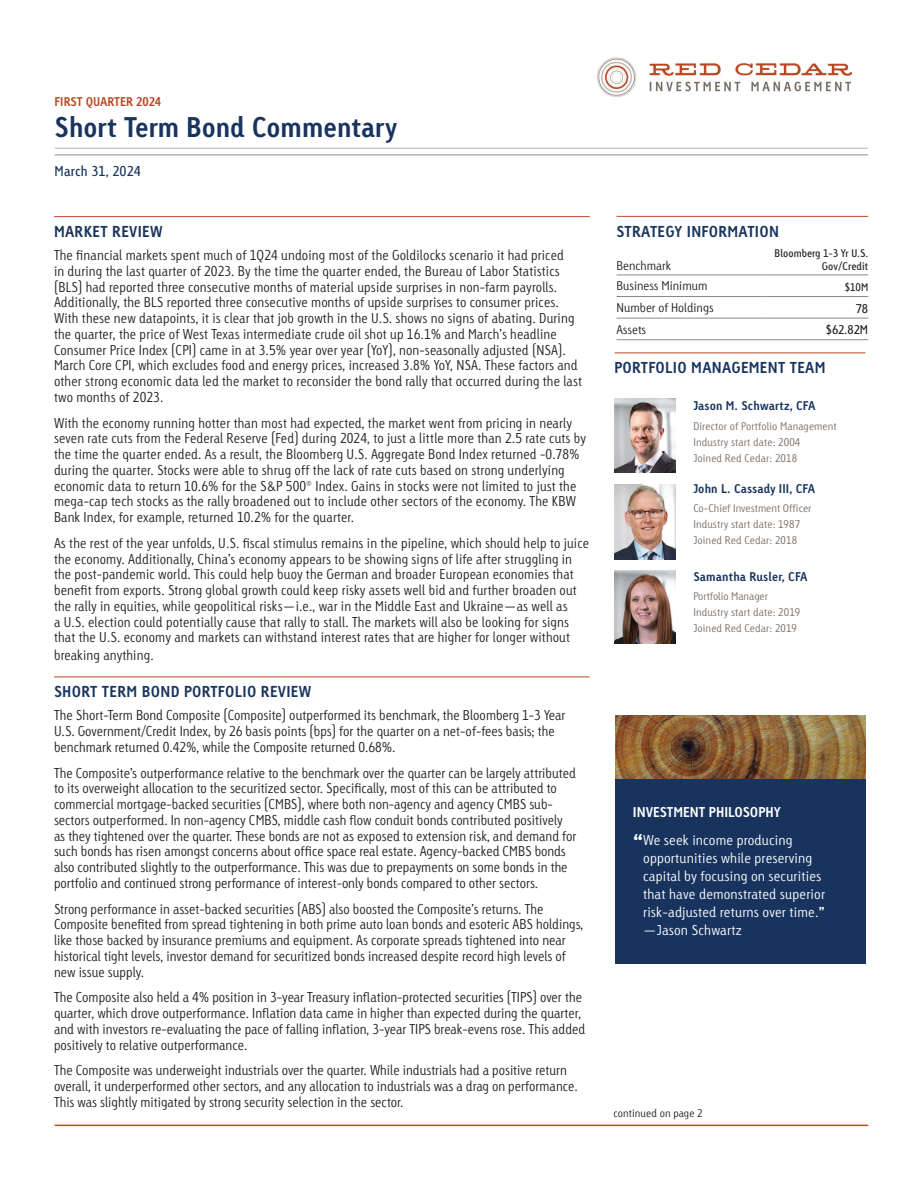
<style>
.page{position:relative;width:918px;height:1188px;background:#fff}
.page>*{position:absolute;margin:0;border:0;box-sizing:border-box;transform-origin:0 0}
.t1{font:700 27px "Tetria LT Pro";color:#18345e}
.t2{font:700 15px "Tetria LT Pro";letter-spacing:.02em;color:#18345e}
.t3{font:300 13.5px/15.8px "Tetria LT Pro";color:#231f20;scale:.95 1}
.t4{font:300 13.5px/18px "Tetria LT Pro";letter-spacing:.01em;color:#fff}
.t5{font:13.5px "Tetria LT Pro";letter-spacing:.01em;color:#18345e}
.t6{font:700 12px "Tetria LT Pro";letter-spacing:.01em;color:#18345e}
.t7{font:300 12px "Tetria LT Pro";color:#231f20}
.t8{font:700 12px "Tetria LT Pro";color:#ba4925}
.t9{font:12px "Tetria LT Pro";letter-spacing:-.005em;color:#231f20}
.t10{font:300 10.5px/16px "Tetria LT Pro";letter-spacing:.01em;color:#796d65}
.t11{font:10.5px/12.6px "Tetria LT Pro";color:#231f20;text-align:right}
.t12{font:300 10.5px "Tetria LT Pro";letter-spacing:.01em;color:#231f20}
.s1{font-weight:700}
.s2{font-weight:700;font-size:22.5px}
</style>
<div class="page">
<hr style="left:54px;top:216px;width:536px;height:1px;background:#ba4925">
<hr style="left:54px;top:677px;width:536px;height:1px;background:#ba4925">
<hr style="left:617px;top:216px;width:143px;height:1px;background:#ba4925">
<hr style="left:760px;top:216px;width:108px;height:1px;background:#ba4925">
<hr style="left:617px;top:275px;width:143px;height:1px;background:#908884">
<hr style="left:760px;top:275px;width:108px;height:1px;background:#908884">
<hr style="left:617px;top:296px;width:143px;height:1px;background:#908884">
<hr style="left:760px;top:296px;width:108px;height:1px;background:#908884">
<hr style="left:617px;top:318px;width:143px;height:1px;background:#908884">
<hr style="left:760px;top:318px;width:108px;height:1px;background:#908884">
<hr style="left:617px;top:339px;width:143px;height:1px;background:#908884">
<hr style="left:760px;top:339px;width:108px;height:1px;background:#908884">
<hr style="left:55px;top:154px;width:813px;height:2px;background:#908884">
<hr style="left:55px;top:148px;width:813px;height:1px;background:#908884">
<img style="left:615px;top:715px;width:251px;height:65px">
<div style="left:615px;top:780px;width:251px;height:184px;background:#18345e"></div>
<hr style="left:615px;top:353px;width:251px;height:1px;background:#ba4925">
<img style="left:615px;top:398px;width:60px;height:74px">
<img style="left:615px;top:570px;width:60px;height:74px">
<img style="left:615px;top:484px;width:60px;height:75px">
<hr style="left:55px;top:1125px;width:813px;height:1px;background:#ba4925">
<img style="left:598px;top:58px;width:253px;height:39px">
<p class="t8" style="left:55px;top:93px;width:108px">FIRST QUARTER 2024</p>
<h1 class="t1" style="left:55px;top:109px;width:344px">Short Term Bond Commentary</h1>
<p class="t5" style="left:55px;top:163px;width:88px">March 31, 2024</p>
<p class="t2" style="left:54px;top:221px;width:110px">MARKET REVIEW</p>
<p class="t3" style="left:54px;top:247px;width:557px">The financial markets spent much of 1Q24 undoing most of the Goldilocks scenario it had priced<br>in during the last quarter of 2023. By the time the quarter ended, the Bureau of Labor Statistics (BLS) had reported three consecutive months of material upside surprises in non-farm payrolls.<br>Additionally, the BLS reported three consecutive months of upside surprises to consumer prices.<br>With these new datapoints, it is clear that job growth in the U.S. shows no signs of abating. During the quarter, the price of West Texas intermediate crude oil shot up 16.1% and March’s headline Consumer Price Index (CPI) came in at 3.5% year over year (YoY), non-seasonally adjusted (NSA).<br>March Core CPI, which excludes food and energy prices, increased 3.8% YoY, NSA. These factors and other strong economic data led the market to reconsider the bond rally that occurred during the last two months of 2023.</p>
<p class="t3" style="left:54px;top:415px;width:562px">With the economy running hotter than most had expected, the market went from pricing in nearly seven rate cuts from the Federal Reserve (Fed) during 2024, to just a little more than 2.5 rate cuts by the time the quarter ended. As a result, the Bloomberg U.S. Aggregate Bond Index returned -0.78% during the quarter. Stocks were able to shrug off the lack of rate cuts based on strong underlying economic data to return 10.6% for the S&amp;P 500® Index. Gains in stocks were not limited to just the mega-cap tech stocks as the rally broadened out to include other sectors of the economy. The KBW Bank Index, for example, returned 10.2% for the quarter.</p>
<p class="t3" style="left:54px;top:535px;width:565px">As the rest of the year unfolds, U.S. fiscal stimulus remains in the pipeline, which should help to juice the economy. Additionally, China’s economy appears to be showing signs of life after struggling in the post-pandemic world. This could help buoy the German and broader European economies that benefit from exports. Strong global growth could keep risky assets well bid and further broaden out the rally in equities, while geopolitical risks—i.e., war in the Middle East and Ukraine—as well as<br>a U.S. election could potentially cause that rally to stall. The markets will also be looking for signs that the U.S. economy and markets can withstand interest rates that are higher for longer without</p>
<p class="t3" style="left:54px;top:647px;width:106px">breaking anything.</p>
<p class="t2" style="left:54px;top:682px;width:259px">SHORT TERM BOND PORTFOLIO REVIEW</p>
<p class="t3" style="left:54px;top:708px;width:540px">The Short-Term Bond Composite (Composite) outperformed its benchmark, the Bloomberg 1-3 Year<br>U.S. Government/Credit Index, by 26 basis points (bps) for the quarter on a net-of-fees basis; the benchmark returned 0.42%, while the Composite returned 0.68%.</p>
<p class="t3" style="left:54px;top:765px;width:552px">The Composite’s outperformance relative to the benchmark over the quarter can be largely attributed to its overweight allocation to the securitized sector. Specifically, most of this can be attributed to commercial mortgage-backed securities (CMBS), where both non-agency and agency CMBS sub&shy;sectors outperformed. In non-agency CMBS, middle cash flow conduit bonds contributed positively as they tightened over the quarter. These bonds are not as exposed to extension risk, and demand for such bonds has risen amongst concerns about office space real estate. Agency-backed CMBS bonds also contributed slightly to the outperformance. This was due to prepayments on some bonds in the portfolio and continued strong performance of interest-only bonds compared to other sectors.</p>
<p class="t3" style="left:54px;top:901px;width:559px">Strong performance in asset-backed securities (ABS) also boosted the Composite’s returns. The Composite benefited from spread tightening in both prime auto loan bonds and esoteric ABS holdings, like those backed by insurance premiums and equipment. As corporate spreads tightened into near historical tight levels, investor demand for securitized bonds increased despite record high levels of new issue supply.</p>
<p class="t3" style="left:54px;top:990px;width:561px">The Composite also held a 4% position in 3-year Treasury inflation-protected securities (TIPS) over the quarter, which drove outperformance. Inflation data came in higher than expected during the quarter, and with investors re-evaluating the pace of falling inflation, 3-year TIPS break-evens rose. This added positively to relative outperformance.</p>
<p class="t3" style="left:54px;top:1063px;width:553px">The Composite was underweight industrials over the quarter. While industrials had a positive return overall, it underperformed other sectors, and any allocation to industrials was a drag on performance.<br>This was slightly mitigated by strong security selection in the sector.</p>
<p class="t2" style="left:617px;top:221px;width:164px">STRATEGY INFORMATION</p>
<p class="t7" style="left:617px;top:258px;width:56px">Benchmark</p>
<p class="t11" style="left:775px;top:247px;width:95px">Bloomberg 1-3 Yr U.S.<br>Gov/Credit</p>
<p class="t7" style="left:617px;top:279px;width:92px">Business Minimum</p>
<p class="t11" style="left:844px;top:281px;width:25px">$10M</p>
<p class="t7" style="left:617px;top:300px;width:99px">Number of Holdings</p>
<p class="t9" style="left:856px;top:301px;width:14px">78</p>
<p class="t7" style="left:617px;top:322px;width:31px">Assets</p>
<p class="t9" style="left:826px;top:323px;width:44px">$62.82M</p>
<p class="t2" style="left:615px;top:357px;width:213px">PORTFOLIO MANAGEMENT TEAM</p>
<p class="t6" style="left:693px;top:398px;width:124px">Jason M. Schwartz, CFA</p>
<p class="t10" style="left:693px;top:418px;width:145px">Director of Portfolio Management<br>Industry start date: 2004<br>Joined Red Cedar: 2018</p>
<p class="t6" style="left:693px;top:481px;width:123px">John L. Cassady III, CFA</p>
<p class="t10" style="left:693px;top:500px;width:120px">Co-Chief Investment Officer<br>Industry start date: 1987<br>Joined Red Cedar: 2018</p>
<p class="t6" style="left:693px;top:569px;width:116px">Samantha Rusler, CFA</p>
<p class="t10" style="left:693px;top:588px;width:108px">Portfolio Manager<br>Industry start date: 2019<br>Joined Red Cedar: 2019</p>
<p class="t4" style="left:633px;top:798px;width:161px;line-height:28px"><span class="s1">INVESTMENT PHILOSOPHY </span><span class="s2">“</span>We seek income producing</p>
<p class="t4" style="left:643px;top:849px;width:184px">opportunities while preserving capital by focusing on securities that have demonstrated superior risk-adjusted returns over time.<span class="s1">” </span>—Jason Schwartz</p>
<p class="t12" style="left:613px;top:1107px;width:91px">continued on page 2</p>
</div>
